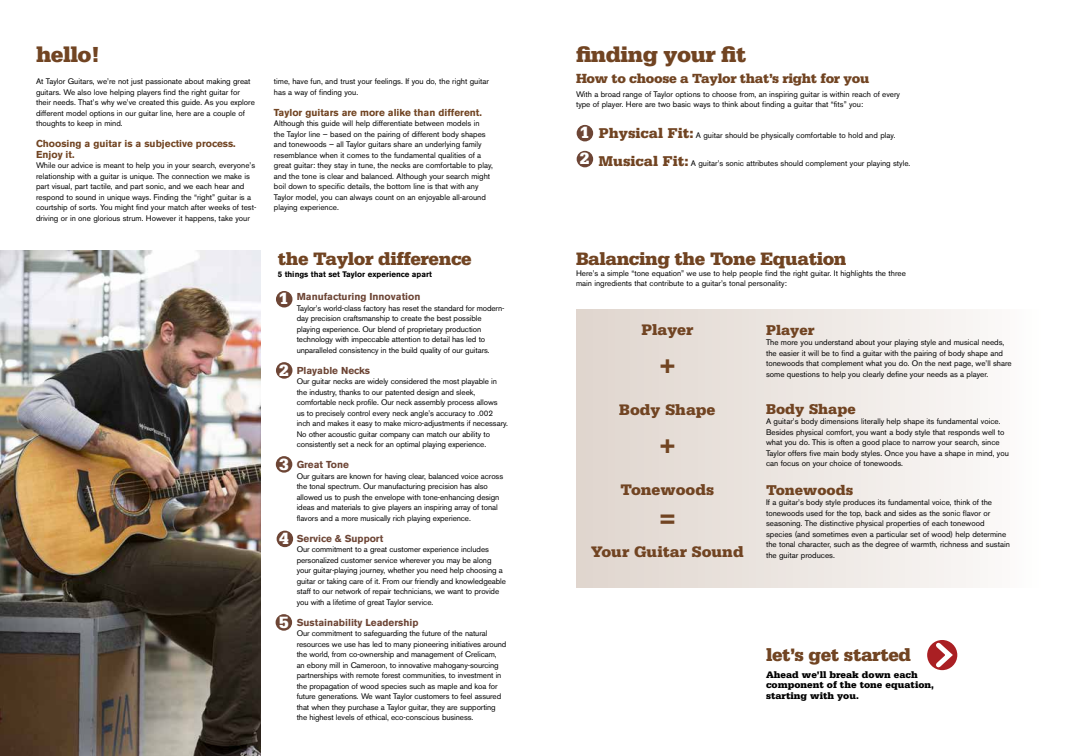
<style>
.page{position:relative;width:1080px;height:756px;background:#fff}
.page>*{position:absolute;margin:0;border:0;box-sizing:border-box;transform-origin:0 0}
.t1{font:900 27px "Serifa Std";color:#714422}
.t2{font:900 23px "Serifa";letter-spacing:-.02em;color:#714422}
.t3{font:900 19px "Serifa";letter-spacing:-.02em;color:#714422}
.t4{font:900 17.2px "Serifa";color:#fff}
.t5{font:900 16.1px "Serifa Std";color:#714422}
.t6{font:900 15px "Serifa Std";color:#714422}
.t7{font:900 14px "Serifa";letter-spacing:-.02em;color:#714422}
.t8{font:700 10px "Akzidenz Grotesk BE";color:#6d4535}
.t9{font:700 10px/10.5px "Akzidenz Grotesk BE";color:#714422}
.t10{font:900 10px/10.5px "Serifa Std";color:#000}
.t11{font:8px/10.5px "Akzidenz Grotesk BE";color:#000}
.t12{font:700 8px "Akzidenz Grotesk BE";color:#000}
.s1{font-family:"Serifa Std";font-weight:900;font-size:15px;color:#714422}
</style>
<div class="page">
<img style="left:0;top:251px;width:261px;height:505px">
<div style="left:576px;top:310px;width:468px;height:278px;background:linear-gradient(to right,#dfd5cd,#fdfcfb)"></div>
<svg style="left:927px;top:640px;width:30px;height:30px"></svg>
<svg style="left:931px;top:640px;width:26px;height:31px"></svg>
<div style="left:276px;top:291px;width:16px;height:17px;background:#6d4535;border-radius:50%"></div>
<div style="left:577px;top:125px;width:16px;height:16px;background:#6d4535;border-radius:50%"></div>
<div style="left:276px;top:362px;width:16px;height:17px;background:#6d4535;border-radius:50%"></div>
<div style="left:577px;top:151px;width:16px;height:16px;background:#6d4535;border-radius:50%"></div>
<div style="left:276px;top:456px;width:16px;height:17px;background:#6d4535;border-radius:50%"></div>
<div style="left:277px;top:531px;width:16px;height:16px;background:#6d4535;border-radius:50%"></div>
<div style="left:276px;top:614px;width:16px;height:17px;background:#6d4535;border-radius:50%"></div>
<h2 class="t2" style="left:36px;top:41px;width:66px">hello!</h2>
<h2 class="t2" style="left:576px;top:41px;width:172px">finding your fit</h2>
<h3 class="t7" style="left:576px;top:70px;width:295px">How to choose a Taylor that’s right for you</h3>
<p class="t11" style="left:576px;top:89px;width:326px">With a broad range of Taylor options to choose from, an inspiring guitar is within reach of every type of player. Here are two basic ways to think about finding a guitar that “fits” you:</p>
<p class="t11" style="left:599px;top:130px;width:298px"><span class="s1">Physical Fit:</span> A guitar should be physically comfortable to hold and play.</p>
<p class="t11" style="left:599px;top:158px;width:313px"><span class="s1">Musical Fit:</span> A guitar’s sonic attributes should complement your playing style.</p>
<p class="t11" style="left:36px;top:76px;width:220px">At Taylor Guitars, we’re not just passionate about making great guitars. We also love helping players find the right guitar for their needs. That’s why we’ve created this guide. As you explore different model options in our guitar line, here are a couple of thoughts to keep in mind.</p>
<p class="t9" style="left:36px;top:139px;width:201px">Choosing a guitar is a subjective process.<br>Enjoy it.</p>
<p class="t11" style="left:36px;top:160px;width:222px">While our advice is meant to help you in your search, everyone’s relationship with a guitar is unique. The connection we make is part visual, part tactile, and part sonic, and we each hear and respond to sound in unique ways. Finding the “right” guitar is a courtship of sorts. You might find your match after weeks of test&shy;driving or in one glorious strum. However it happens, take your</p>
<p class="t11" style="left:274px;top:76px;width:217px">time, have fun, and trust your feelings. If you do, the right guitar has a way of finding you.</p>
<p class="t9" style="left:274px;top:107px;width:210px">Taylor guitars are more alike than different.</p>
<p class="t11" style="left:274px;top:118px;width:221px">Although this guide will help differentiate between models in<br>the Taylor line — based on the pairing of different body shapes and tonewoods — all Taylor guitars share an underlying family resemblance when it comes to the fundamental qualities of a great guitar: they stay in tune, the necks are comfortable to play, and the tone is clear and balanced. Although your search might boil down to specific details, the bottom line is that with any Taylor model, you can always count on an enjoyable all-around playing experience.</p>
<h3 class="t4" style="left:580px;top:123px;width:11px">1</h3>
<h3 class="t4" style="left:580px;top:149px;width:11px">2</h3>
<h3 class="t3" style="left:278px;top:248px;width:196px">the Taylor difference</h3>
<p class="t12" style="left:278px;top:270px;width:156px">5 things that set Taylor experience apart</p>
<p class="t8" style="left:297px;top:291px;width:125px">Manufacturing Innovation</p>
<p class="t11" style="left:297px;top:303px;width:209px">Taylor’s world-class factory has reset the standard for modern&shy;day precision craftsmanship to create the best possible playing experience. Our blend of proprietary production technology with impeccable attention to detail has led to unparalleled consistency in the build quality of our guitars.</p>
<p class="t8" style="left:297px;top:364px;width:75px">Playable Necks</p>
<p class="t11" style="left:297px;top:376px;width:213px">Our guitar necks are widely considered the most playable in the industry, thanks to our patented design and sleek, comfortable neck profile. Our neck assembly process allows<br>us to precisely control every neck angle’s accuracy to .002 inch and makes it easy to make micro-adjustments if necessary.<br>No other acoustic guitar company can match our ability to consistently set a neck for an optimal playing experience.</p>
<p class="t8" style="left:297px;top:459px;width:54px">Great Tone</p>
<p class="t11" style="left:297px;top:471px;width:208px">Our guitars are known for having clear, balanced voice across the tonal spectrum. Our manufacturing precision has also allowed us to push the envelope with tone-enhancing design ideas and materials to give players an inspiring array of tonal flavors and a more musically rich playing experience.</p>
<p class="t8" style="left:297px;top:532px;width:88px">Service &amp; Support</p>
<p class="t11" style="left:297px;top:544px;width:211px">Our commitment to a great customer experience includes personalized customer service wherever you may be along your guitar-playing journey, whether you need help choosing a guitar or taking care of it. From our friendly and knowledgeable staff to our network of repair technicians, we want to provide you with a lifetime of great Taylor service.</p>
<p class="t8" style="left:297px;top:616px;width:123px">Sustainability Leadership</p>
<p class="t11" style="left:297px;top:628px;width:211px">Our commitment to safeguarding the future of the natural resources we use has led to many pioneering initiatives around the world, from co-ownership and management of Crelicam, an ebony mill in Cameroon, to innovative mahogany-sourcing partnerships with remote forest communities, to investment in the propagation of wood species such as maple and koa for future generations. We want Taylor customers to feel assured that when they purchase a Taylor guitar, they are supporting the highest levels of ethical, eco-conscious business.</p>
<h3 class="t4" style="left:279px;top:289px;width:11px">1</h3>
<h3 class="t4" style="left:279px;top:360px;width:11px">2</h3>
<h3 class="t4" style="left:279px;top:454px;width:11px">3</h3>
<h3 class="t4" style="left:279px;top:528px;width:11px">4</h3>
<h3 class="t4" style="left:279px;top:612px;width:11px">5</h3>
<h3 class="t3" style="left:576px;top:248px;width:272px">Balancing the Tone Equation</h3>
<p class="t11" style="left:576px;top:268px;width:331px">Here’s a simple “tone equation” we use to help people find the right guitar. It highlights the three main ingredients that contribute to a guitar’s tonal personality:</p>
<h3 class="t5" style="left:641px;top:321px;width:53px">Player</h3>
<h1 class="t1" style="left:659px;top:349px;width:18px">+</h1>
<h3 class="t5" style="left:619px;top:401px;width:98px">Body Shape</h3>
<h1 class="t1" style="left:659px;top:429px;width:18px">+</h1>
<h3 class="t5" style="left:621px;top:481px;width:95px">Tonewoods</h3>
<h1 class="t1" style="left:659px;top:502px;width:18px">=</h1>
<h3 class="t5" style="left:591px;top:543px;width:154px">Your Guitar Sound</h3>
<h3 class="t6" style="left:766px;top:321px;width:50px">Player</h3>
<p class="t11" style="left:766px;top:337px;width:247px">The more you understand about your playing style and musical needs, the easier it will be to find a guitar with the pairing of body shape and tonewoods that complement what you do. On the next page, we’ll share some questions to help you clearly define your needs as a player.</p>
<h3 class="t6" style="left:766px;top:400px;width:91px">Body Shape</h3>
<p class="t11" style="left:766px;top:416px;width:244px">A guitar’s body dimensions literally help shape its fundamental voice.<br>Besides physical comfort, you want a body style that responds well to what you do. This is often a good place to narrow your search, since Taylor offers five main body styles. Once you have a shape in mind, you can focus on your choice of tonewoods.</p>
<h3 class="t6" style="left:766px;top:481px;width:89px">Tonewoods</h3>
<p class="t11" style="left:766px;top:497px;width:245px">If a guitar’s body style produces its fundamental voice, think of the tonewoods used for the top, back and sides as the sonic flavor or seasoning. The distinctive physical properties of each tonewood species (and sometimes even a particular set of wood) help determine the tonal character, such as the degree of warmth, richness and sustain the guitar produces.</p>
<h3 class="t3" style="left:766px;top:644px;width:147px">let’s get started</h3>
<p class="t10" style="left:766px;top:669px;width:169px">Ahead we’ll break down each component of the tone equation, starting with you.</p>
</div>
